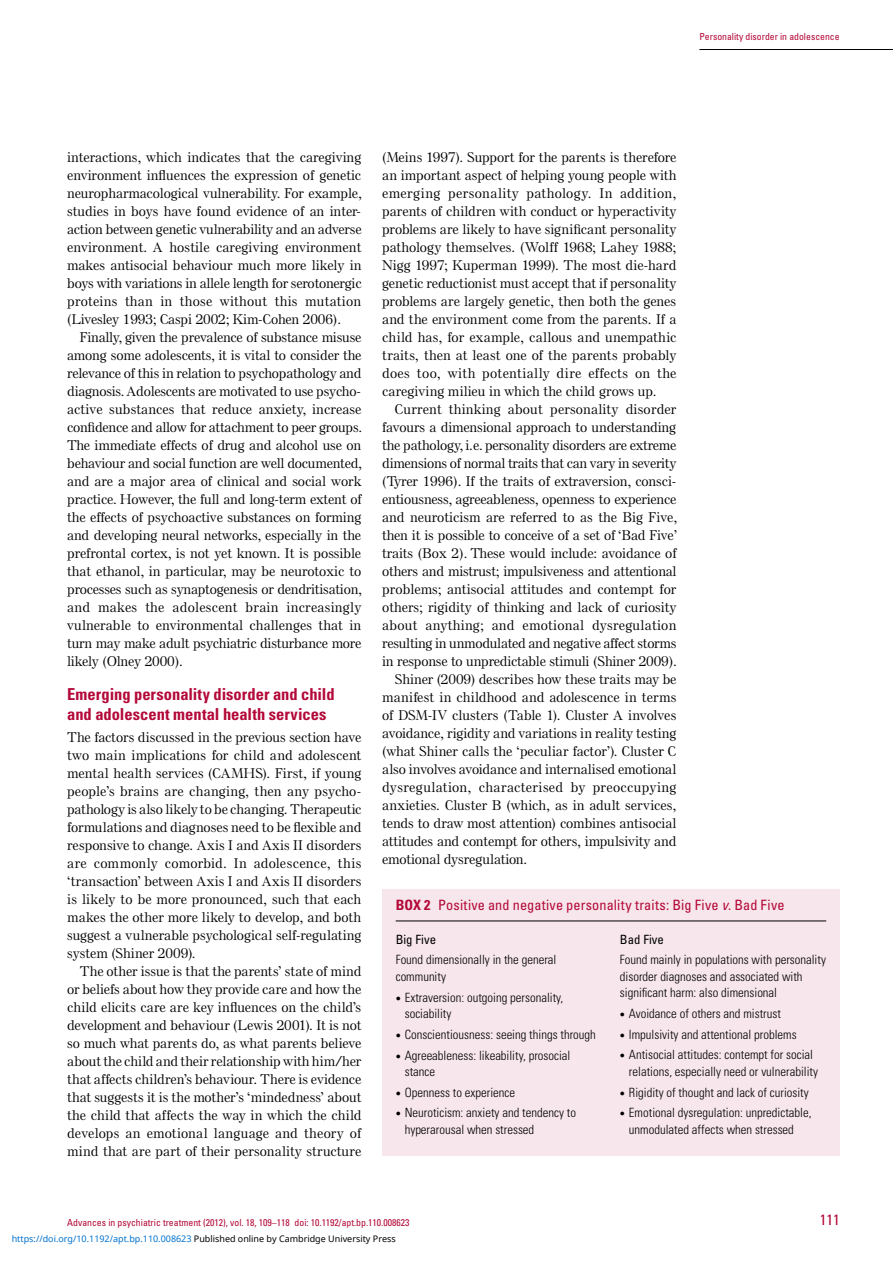
<style>
.page{position:relative;width:893px;height:1263px;background:#fff}
.page>*{position:absolute;margin:0;border:0;box-sizing:border-box;transform-origin:0 0}
.t1{font:700 condensed 16.5px/19.8px "Univers LT Std";color:#b30838}
.t2{font:condensed 15px "Univers LT Std";color:#b30838}
.t3{font:condensed 14.25px "Univers LT Std";letter-spacing:.01em;color:#b30838}
.t4{font:500 13.5px/18px "Else NPL Std";letter-spacing:.01em;color:#000;text-align:justify}
.t5{font:500 13.5px "Else NPL Std";letter-spacing:.045em;color:#000}
.t6{font:500 13.5px "Else NPL Std";letter-spacing:.03em;color:#000}
.t7{font:500 13.5px "Else NPL Std";letter-spacing:.035em;color:#000}
.t8{font:300 condensed 12.75px/16.5px "Univers LT Std";color:#000}
.t9{font:condensed 12.75px "Univers LT Std";color:#000}
.t10{font:condensed 9.75px "Univers LT Std";color:#b30838}
.t11{font:9px "Noto Sans";color:#0172cf}
.s1{font-weight:700}
.s2{font-style:italic}
.s3{font-family:"Newspaper Pi BT";font-weight:400;font-stretch:normal;font-size:7.5px}
.s4{color:#000}
</style>
<div class="page">
<hr style="left:699px;top:49px;width:141px;height:1px;background:#000">
<hr style="left:839px;top:49px;width:54px;height:1px;background:#000">
<div style="left:382px;top:889px;width:458px;height:267px;background:#f7e6eb"></div>
<hr style="left:396px;top:921px;width:430px;height:1px;background:#000">
<p class="t10" style="left:699px;top:30px;width:142px">Personality disorder in adolescence</p>
<p class="t4" style="left:67px;top:148px;width:296px">interactions, which indicates that the caregiving environment influences the expression of genetic neuropharmacological vulnerability. For example, studies in boys have found evidence of an inter&shy;action between genetic vulnerability and an adverse environment. A hostile caregiving environment makes antisocial behaviour much more likely in boys with variations in allele length for serotonergic proteins than in those without this mutation (Livesley 1993; Caspi 2002; Kim-Cohen 2006).</p>
<p class="t4" style="left:67px;top:328px;width:296px;text-indent:13px">Finally, given the prevalence of substance misuse among some adolescents, it is vital to consider the relevance of this in relation to psychopathology and diagnosis. Adolescents are motivated to use psycho&shy;active substances that reduce anxiety, increase confidence and allow for attachment to peer groups.<br>The immediate effects of drug and alcohol use on behaviour and social function are well documented, and are a major area of clinical and social work practice. However, the full and long-term extent of the effects of psychoactive substances on forming and developing neural networks, especially in the prefrontal cortex, is not yet known. It is possible that ethanol, in particular, may be neurotoxic to processes such as synaptogenesis or dendritisation, and makes the adolescent brain increasingly vulnerable to environmental challenges that in turn may make adult psychiatric disturbance more likely (Olney 2000).</p>
<p class="t1" style="left:67px;top:684px;width:269px">Emerging personality disorder and child and adolescent mental health services</p>
<p class="t4" style="left:67px;top:729px;width:296px">The factors discussed in the previous section have two main implications for child and adolescent mental health services (CAMHS). First, if young people’s brains are changing, then any psycho&shy;pathology is also likely to be changing. Therapeutic formulations and diagnoses need to be flexible and responsive to change. Axis I and Axis II disorders are commonly comorbid. In adolescence, this ‘transaction’ between Axis I and Axis II disorders is likely to be more pronounced, such that each makes the other more likely to develop, and both suggest a vulnerable psychological self-regulating system (Shiner 2009).</p>
<p class="t4" style="left:67px;top:963px;width:296px;text-indent:13px">The other issue is that the parents’ state of mind or beliefs about how they provide care and how the child elicits care are key influences on the child’s development and behaviour (Lewis 2001). It is not so much what parents do, as what parents believe about the child and their relationship with him/her that affects children’s behaviour. There is evidence that suggests it is the mother’s ‘mindedness’ about the child that affects the way in which the child develops an emotional language and theory of mind that are part of their personality structure</p>
<p class="t4" style="left:382px;top:148px;width:296px">(Meins 1997). Support for the parents is therefore an important aspect of helping young people with emerging personality pathology. In addition, parents of children with conduct or hyperactivity problems are likely to have significant personality pathology themselves. (Wolff 1968; Lahey 1988; Nigg 1997; Kuperman 1999). The most die-hard genetic reductionist must accept that if personality problems are largely genetic, then both the genes and the environment come from the parents. If a child has, for example, callous and unempathic traits, then at least one of the parents probably does too, with potentially dire effects on the caregiving milieu in which the child grows up.</p>
<p class="t6" style="left:395px;top:401px;width:283px">Current thinking about personality disorder</p>
<p class="t4" style="left:382px;top:418px;width:295px">favours a dimensional approach to understanding</p>
<p class="t4" style="left:382px;top:436px;width:295px">the pathology, i.e. personality disorders are extreme</p>
<p class="t4" style="left:382px;top:454px;width:295px">dimensions of normal traits that can vary in severity</p>
<p class="t4" style="left:382px;top:472px;width:296px">(Tyrer 1996). If the traits of extraversion, consci-</p>
<p class="t4" style="left:382px;top:490px;width:295px">entiousness, agreeableness, openness to experience</p>
<p class="t4" style="left:382px;top:508px;width:296px">and neuroticism are referred to as the Big Five,</p>
<p class="t4" style="left:382px;top:526px;width:297px">then it is possible to conceive of a set of ‘Bad Five’</p>
<p class="t4" style="left:382px;top:544px;width:296px">traits (Box 2). These would include: avoidance of</p>
<p class="t4" style="left:382px;top:562px;width:296px">others and mistrust; impulsiveness and attentional</p>
<p class="t4" style="left:382px;top:580px;width:296px">problems; antisocial attitudes and contempt for</p>
<p class="t4" style="left:382px;top:598px;width:296px">others; rigidity of thinking and lack of curiosity</p>
<p class="t7" style="left:382px;top:617px;width:296px">about anything; and emotional dysregulation</p>
<p class="t4" style="left:382px;top:634px;width:295px">resulting in unmodulated and negative affect storms</p>
<p class="t4" style="left:382px;top:652px;width:296px">in response to unpredictable stimuli (Shiner 2009).</p>
<p class="t4" style="left:395px;top:670px;width:283px">Shiner (2009) describes how these traits may be</p>
<p class="t4" style="left:382px;top:688px;width:295px">manifest in childhood and adolescence in terms</p>
<p class="t4" style="left:382px;top:706px;width:296px">of DSM-IV clusters (Table 1). Cluster A involves</p>
<p class="t4" style="left:382px;top:724px;width:295px">avoidance, rigidity and variations in reality testing</p>
<p class="t4" style="left:382px;top:742px;width:295px">(what Shiner calls the ‘peculiar factor’). Cluster C</p>
<p class="t4" style="left:382px;top:760px;width:295px">also involves avoidance and internalised emotional</p>
<p class="t5" style="left:382px;top:779px;width:295px">dysregulation, characterised by preoccupying</p>
<p class="t4" style="left:382px;top:796px;width:295px">anxieties. Cluster B (which, as in adult services,</p>
<p class="t4" style="left:382px;top:814px;width:295px">tends to draw most attention) combines antisocial</p>
<p class="t4" style="left:382px;top:832px;width:295px">attitudes and contempt for others, impulsivity and</p>
<p class="t4" style="left:382px;top:850px;width:147px">emotional dysregulation.</p>
<p class="t3" style="left:396px;top:896px;width:390px"><span class="s1">Box 2</span> Positive and negative personality traits: Big Five <span class="s2">v</span>. Bad Five</p>
<p class="t9" style="left:396px;top:932px;width:42px">Big Five</p>
<p class="t8" style="left:396px;top:951px;width:162px">Found dimensionally in the general community</p>
<p class="t8" style="left:405px;top:989px;width:160px;text-indent:-9px"><span class="s3">•</span> Extraversion: outgoing personality, sociability</p>
<p class="t8" style="left:396px;top:1026px;width:202px"><span class="s3">•</span> Conscientiousness: seeing things through</p>
<p class="t8" style="left:405px;top:1047px;width:167px;text-indent:-9px"><span class="s3">•</span> Agreeableness: likeability, prosocial stance</p>
<p class="t8" style="left:396px;top:1084px;width:121px"><span class="s3">•</span> Openness to experience</p>
<p class="t8" style="left:405px;top:1105px;width:173px;text-indent:-9px"><span class="s3">•</span> Neuroticism: anxiety and tendency to hyperarousal when stressed</p>
<p class="t9" style="left:620px;top:932px;width:45px">Bad Five</p>
<p class="t8" style="left:620px;top:951px;width:208px">Found mainly in populations with personality disorder diagnoses and associated with significant harm: also dimensional</p>
<p class="t8" style="left:620px;top:1005px;width:163px"><span class="s3">•</span> Avoidance of others and mistrust</p>
<p class="t8" style="left:620px;top:1026px;width:178px"><span class="s3">•</span> Impulsivity and attentional problems</p>
<p class="t8" style="left:629px;top:1047px;width:191px;text-indent:-9px"><span class="s3">•</span> Antisocial attitudes: contempt for social relations, especially need or vulnerability</p>
<p class="t8" style="left:620px;top:1084px;width:190px"><span class="s3">•</span> Rigidity of thought and lack of curiosity</p>
<p class="t8" style="left:629px;top:1104px;width:184px;text-indent:-9px"><span class="s3">•</span> Emotional dysregulation: unpredictable, unmodulated affects when stressed</p>
<p class="t10" style="left:67px;top:1216px;width:344px">Advances in psychiatric treatment (2012), vol. 18, 109–118 doi: 10.1192/apt.bp.110.008623</p>
<p class="t11" style="left:12px;top:1232px;width:386px">https://doi.org/10.1192/apt.bp.110.008623 <span class="s4">Published online by Cambridge University Press</span></p>
<p class="t2" style="left:820px;top:1210px;width:21px">111</p>
</div>
